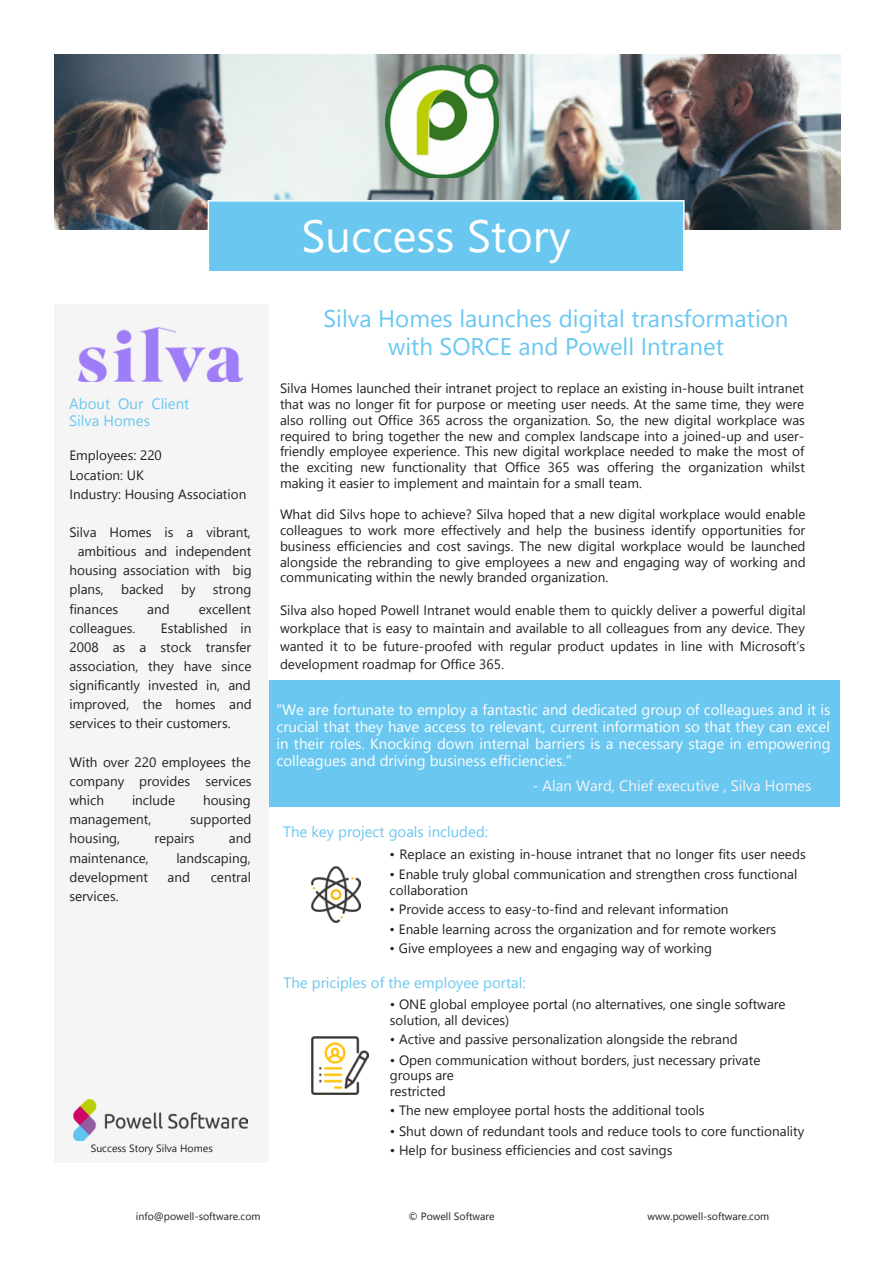
<style>
.page{position:relative;width:894px;height:1264px;background:#fff}
.page>*{position:absolute;margin:0;border:0;box-sizing:border-box;transform-origin:0 0}
.t1{font:45px "Segoe UI";color:#fff}
.t2{font:24px/28.2px "Segoe UI";color:#6ac7f0;text-align:center}
.t3{font:15px/17px "Segoe UI";color:#fff;text-align:justify}
.t4{font:15px/17px "Segoe UI";color:#6ac7f0}
.t5{font:15px "Segoe UI";color:#f6f5f5}
.t6{font:13.5px/15.8px "Segoe UI";color:#231f20;text-align:justify}
.t7{font:10.5px "Segoe UI";color:#231f20}
</style>
<div class="page">
<img style="left:54px;top:54px;width:786px;height:176px">
<div style="left:207px;top:200px;width:477px;height:71px;background:#6ac7f0"></div>
<div style="left:268px;top:662px;width:571px;height:144px;background:#6ac7f0"></div>
<div style="left:54px;top:304px;width:214px;height:858px;background:#f6f5f5"></div>
<img style="left:311px;top:866px;width:50px;height:56px">
<img style="left:73px;top:1099px;width:174px;height:41px">
<img style="left:385px;top:64px;width:116px;height:114px">
<img style="left:311px;top:1036px;width:57px;height:58px">
<img style="left:78px;top:327px;width:165px;height:54px">
<div style="left:268px;top:642px;width:591px;height:38px;background:#fff"></div>
<h1 class="t1" style="left:301px;top:203px;width:270px">Success Story</h1>
<p class="t4" style="left:69px;top:394px;width:121px">About Our Client<br>Silva Homes</p>
<p class="t6" style="left:69px;top:445px;width:178px;line-height:19.2px;text-align:left">Employees: 220<br>Location: UK<br>Industry: Housing Association</p>
<p class="t6" style="left:69px;top:523px;width:183px">Silva Homes is a vibrant,</p>
<p class="t6" style="left:78px;top:542px;width:175px">ambitious and independent</p>
<p class="t6" style="left:69px;top:562px;width:184px">housing association with big</p>
<p class="t6" style="left:69px;top:581px;width:36px">plans,</p>
<p class="t6" style="left:121px;top:581px;width:44px">backed</p>
<p class="t6" style="left:181px;top:581px;width:16px">by</p>
<p class="t6" style="left:213px;top:581px;width:40px">strong</p>
<p class="t6" style="left:69px;top:600px;width:50px">finances</p>
<p class="t6" style="left:147px;top:600px;width:24px">and</p>
<p class="t6" style="left:199px;top:600px;width:54px">excellent</p>
<p class="t6" style="left:69px;top:619px;width:67px">colleagues.</p>
<p class="t6" style="left:69px;top:617px;width:184px;line-height:19.2px;text-indent:91px">Established in 2008 as a stock transfer association, they have since significantly invested in, and improved, the homes and services to their customers.</p>
<p class="t6" style="left:69px;top:751px;width:183px;line-height:19.2px">With over 220 employees the company provides services which</p>
<p class="t6" style="left:132px;top:791px;width:45px">include</p>
<p class="t6" style="left:203px;top:791px;width:49px">housing</p>
<p class="t6" style="left:69px;top:810px;width:83px">management,</p>
<p class="t6" style="left:190px;top:810px;width:63px">supported</p>
<p class="t6" style="left:69px;top:829px;width:52px">housing,</p>
<p class="t6" style="left:154px;top:829px;width:42px">repairs</p>
<p class="t6" style="left:229px;top:829px;width:24px">and</p>
<p class="t6" style="left:69px;top:849px;width:81px">maintenance,</p>
<p class="t6" style="left:176px;top:849px;width:76px">landscaping,</p>
<p class="t6" style="left:69px;top:868px;width:80px">development</p>
<p class="t6" style="left:167px;top:868px;width:24px">and</p>
<p class="t6" style="left:211px;top:868px;width:42px">central</p>
<p class="t6" style="left:69px;top:887px;width:51px">services.</p>
<h2 class="t2" style="left:323px;top:303px;width:466px">Silva Homes launches digital transformation with SORCE and Powell Intranet</h2>
<p class="t6" style="left:280px;top:380px;width:526px">Silva Homes launched their intranet project to replace an existing in-house built intranet that was no longer fit for purpose or meeting user needs. At the same time, they were also rolling out Office 365 across the organization. So, the new digital workplace was required to bring together the new and complex landscape into a joined-up and user&shy;friendly employee experience. This new digital workplace needed to make the most of the exciting new functionality that Office 365 was offering the organization whilst making it easier to implement and maintain for a small team.</p>
<p class="t6" style="left:280px;top:506px;width:527px">What did Silvs hope to achieve? Silva hoped that a new digital workplace would enable colleagues to work more effectively and help the business identify opportunities for business efficiencies and cost savings. The new digital workplace would be launched alongside the rebranding to give employees a new and engaging way of working and communicating within the newly branded organization.</p>
<p class="t6" style="left:280px;top:600px;width:527px;line-height:18px">Silva also hoped Powell Intranet would enable them to quickly deliver a powerful digital workplace that is easy to maintain and available to all colleagues from any device. They wanted it to be future-proofed with regular product updates in line with Microsoft’s development roadmap for Office 365.</p>
<p class="t3" style="left:276px;top:700px;width:555px">“We are fortunate to employ a fantastic and dedicated group of colleagues and it is crucial that they have access to relevant, current information so that they can excel in their roles. Knocking down internal barriers is a necessary stage in empowering colleagues and driving business efficiencies.”</p>
<p class="t4" style="left:283px;top:822px;width:206px">The key project goals included:</p>
<p class="t5" style="left:532px;top:774px;width:280px">- Alan Ward, Chief executive , Silva Homes</p>
<p class="t6" style="left:389px;top:845px;width:417px">• Replace an existing in-house intranet that no longer fits user needs</p>
<p class="t6" style="left:389px;top:865px;width:409px">• Enable truly global communication and strengthen cross functional collaboration</p>
<p class="t6" style="left:389px;top:900px;width:340px">• Provide access to easy-to-find and relevant information</p>
<p class="t6" style="left:389px;top:920px;width:388px">• Enable learning across the organization and for remote workers</p>
<p class="t6" style="left:389px;top:939px;width:324px">• Give employees a new and engaging way of working</p>
<p class="t4" style="left:283px;top:973px;width:243px">The priciples of the employee portal:</p>
<p class="t6" style="left:390px;top:995px;width:397px">• ONE global employee portal (no alternatives, one single software solution, all devices)</p>
<p class="t6" style="left:390px;top:1030px;width:349px">• Active and passive personalization alongside the rebrand</p>
<p class="t6" style="left:390px;top:1051px;width:372px;text-align:left">• Open communication without borders, just necessary private groups are<br>restricted</p>
<p class="t6" style="left:390px;top:1101px;width:316px">• The new employee portal hosts the additional tools</p>
<p class="t6" style="left:390px;top:1121px;width:416px">• Shut down of redundant tools and reduce tools to core functionality</p>
<p class="t7" style="left:91px;top:1140px;width:123px">Success Story Silva Homes</p>
<p class="t6" style="left:390px;top:1141px;width:284px">• Help for business efficiencies and cost savings</p>
<p class="t7" style="left:136px;top:1208px;width:126px">info@powell-software.com</p>
<p class="t7" style="left:408px;top:1208px;width:87px">© Powell Software</p>
<p class="t7" style="left:647px;top:1208px;width:123px">www.powell-software.com</p>
</div>
